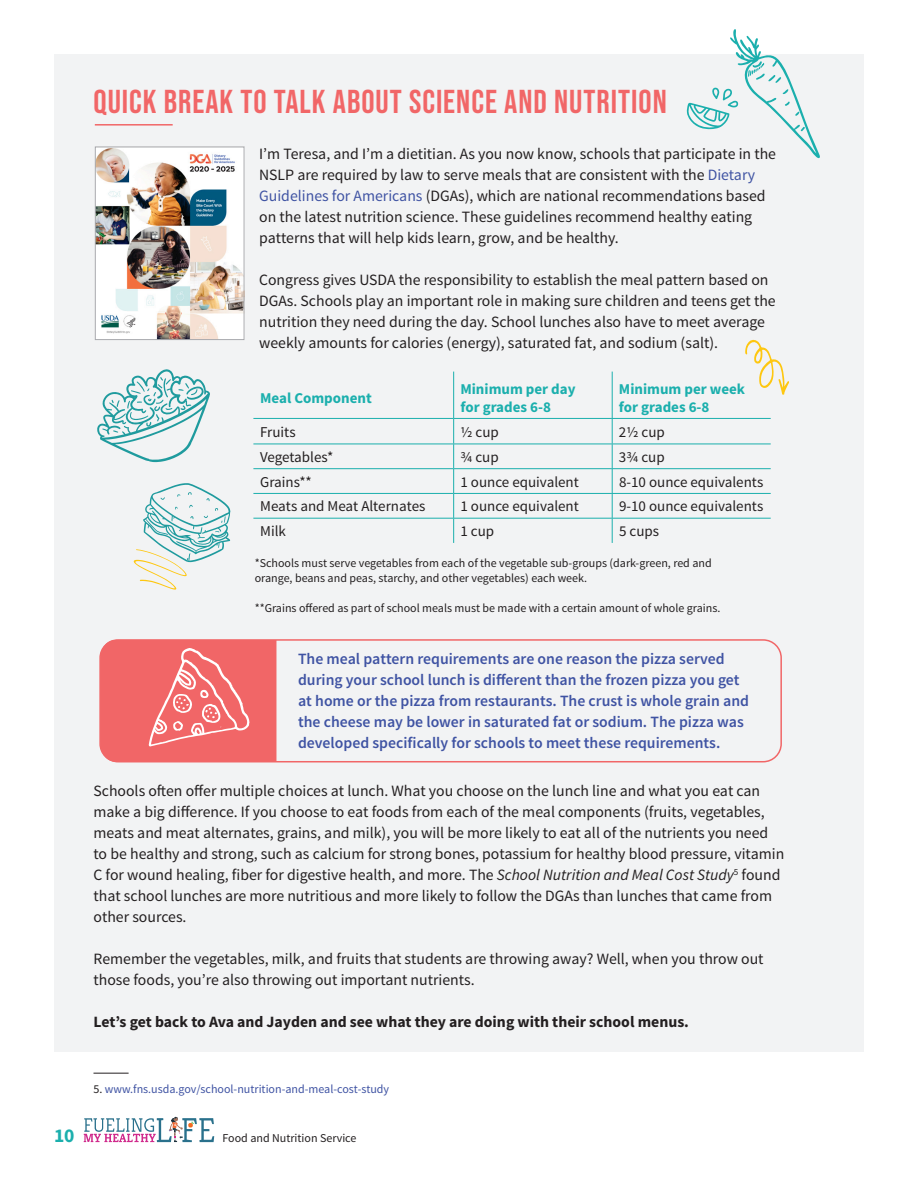
<style>
.page{position:relative;width:918px;height:1188px;background:#fff}
.page>*{position:absolute;margin:0;border:0;box-sizing:border-box;transform-origin:0 0}
.t1{font:33px "Bebas Neue";letter-spacing:.03em;color:#f16667}
.t2{font:700 19.5px "Source Sans Pro";color:#1bafad}
.t3{font:15.75px/21px "Source Sans Pro";color:#231f20}
.t4{font:600 15.75px/21px "Source Sans Pro";color:#3f53a3}
.t5{font:700 15.75px "Source Sans Pro";color:#231f20}
.t6{font:15px "Source Sans Pro";color:#231f20}
.t7{font:700 15px/18px "Source Sans Pro";color:#1bafad}
.t8{font:12px/15px "Source Sans Pro";color:#231f20}
.t9{font:12px "Source Sans Pro";color:#3f53a3}
.s1{color:#3f53a3}
.s2{font-style:italic}
.s3{color:#231f20}
</style>
<div class="page">
<svg style="left:84px;top:1117px;width:130px;height:25px"></svg>
<div style="left:54px;top:54px;width:810px;height:998px;background:#f2f3f4"></div>
<hr style="left:95px;top:124px;width:78px;height:2px;background:#f16667">
<hr style="left:453px;top:372px;width:1px;height:46px;background:#1bafad">
<hr style="left:253px;top:418px;width:201px;height:1px;background:#1bafad">
<hr style="left:454px;top:418px;width:158px;height:1px;background:#1bafad">
<hr style="left:253px;top:444px;width:201px;height:1px;background:#1bafad">
<hr style="left:454px;top:444px;width:158px;height:1px;background:#1bafad">
<hr style="left:253px;top:468px;width:201px;height:1px;background:#1bafad">
<hr style="left:454px;top:468px;width:158px;height:1px;background:#1bafad">
<hr style="left:612px;top:372px;width:1px;height:46px;background:#1bafad">
<hr style="left:612px;top:418px;width:159px;height:1px;background:#1bafad">
<hr style="left:612px;top:444px;width:159px;height:1px;background:#1bafad">
<hr style="left:612px;top:468px;width:159px;height:1px;background:#1bafad">
<hr style="left:253px;top:493px;width:201px;height:1px;background:#1bafad">
<hr style="left:454px;top:493px;width:158px;height:1px;background:#1bafad">
<svg style="left:453px;top:419px;width:1px;height:124px"></svg>
<hr style="left:253px;top:518px;width:201px;height:1px;background:#1bafad">
<hr style="left:454px;top:518px;width:158px;height:1px;background:#1bafad">
<hr style="left:612px;top:493px;width:159px;height:1px;background:#1bafad">
<svg style="left:612px;top:419px;width:1px;height:124px"></svg>
<hr style="left:612px;top:518px;width:159px;height:1px;background:#1bafad">
<svg style="left:687px;top:29px;width:133px;height:130px"></svg>
<img style="left:97px;top:149px;width:145px;height:189px">
<div style="left:95px;top:147px;width:149px;height:193px;border:1px solid #a8a9ad"></div>
<div style="left:99px;top:639px;width:683px;height:123px;border:2px solid #f16667;border-radius:18px"></div>
<svg style="left:100px;top:640px;width:176px;height:122px;background:#f17172"></svg>
<svg style="left:97px;top:369px;width:113px;height:93px"></svg>
<svg style="left:745px;top:339px;width:44px;height:56px"></svg>
<svg style="left:134px;top:483px;width:96px;height:107px"></svg>
<hr style="left:93px;top:1073px;width:36px;height:1px;background:#231f20">
<h2 class="t1" style="left:93px;top:83px;width:575px">QUICK BREAK TO TALK ABOUT SCIENCE AND NUTRITION</h2>
<p class="t3" style="left:259px;top:143px;width:518px">I’m Teresa, and I’m a dietitian. As you now know, schools that participate in the NSLP are required by law to serve meals that are consistent with the <span class="s1">Dietary Guidelines for Americans</span> (DGAs), which are national recommendations based on the latest nutrition science. These guidelines recommend healthy eating patterns that will help kids learn, grow, and be healthy.</p>
<p class="t3" style="left:259px;top:269px;width:518px">Congress gives USDA the responsibility to establish the meal pattern based on DGAs. Schools play an important role in making sure children and teens get the nutrition they need during the day. School lunches also have to meet average weekly amounts for calories (energy), saturated fat, and sodium (salt).</p>
<p class="t7" style="left:260px;top:388px;width:113px">Meal Component</p>
<p class="t7" style="left:460px;top:379px;width:117px">Minimum per day for grades 6-8</p>
<p class="t7" style="left:619px;top:379px;width:128px">Minimum per week for grades 6-8</p>
<p class="t6" style="left:260px;top:423px;width:37px">Fruits</p>
<p class="t6" style="left:460px;top:423px;width:40px">½ cup</p>
<p class="t6" style="left:619px;top:423px;width:47px">2½ cup</p>
<p class="t6" style="left:260px;top:448px;width:75px">Vegetables*</p>
<p class="t6" style="left:460px;top:448px;width:40px">¾ cup</p>
<p class="t6" style="left:619px;top:448px;width:47px">3¾ cup</p>
<p class="t6" style="left:260px;top:472px;width:53px">Grains**</p>
<p class="t6" style="left:460px;top:472px;width:120px">1 ounce equivalent</p>
<p class="t6" style="left:619px;top:472px;width:146px">8-10 ounce equivalents</p>
<p class="t6" style="left:260px;top:497px;width:167px">Meats and Meat Alternates</p>
<p class="t6" style="left:460px;top:497px;width:120px">1 ounce equivalent</p>
<p class="t6" style="left:619px;top:497px;width:146px">9-10 ounce equivalents</p>
<p class="t6" style="left:260px;top:522px;width:27px">Milk</p>
<p class="t6" style="left:461px;top:522px;width:35px">1 cup</p>
<p class="t6" style="left:619px;top:522px;width:42px">5 cups</p>
<p class="t8" style="left:255px;top:556px;width:459px">*Schools must serve vegetables from each of the vegetable sub-groups (dark-green, red and orange, beans and peas, starchy, and other vegetables) each week.</p>
<p class="t8" style="left:255px;top:601px;width:467px">**Grains offered as part of school meals must be made with a certain amount of whole grains.</p>
<p class="t4" style="left:298px;top:649px;width:452px">The meal pattern requirements are one reason the pizza served during your school lunch is different than the frozen pizza you get at home or the pizza from restaurants. The crust is whole grain and the cheese may be lower in saturated fat or sodium. The pizza was developed specifically for schools to meet these requirements.</p>
<p class="t3" style="left:93px;top:781px;width:692px">Schools often offer multiple choices at lunch. What you choose on the lunch line and what you eat can make a big difference. If you choose to eat foods from each of the meal components (fruits, vegetables, meats and meat alternates, grains, and milk), you will be more likely to eat all of the nutrients you need to be healthy and strong, such as calcium for strong bones, potassium for healthy blood pressure, vitamin C for wound healing, fiber for digestive health, and more. The <span class="s2">School Nutrition and Meal Cost Study</span><sup>5</sup> found that school lunches are more nutritious and more likely to follow the DGAs than lunches that came from other sources.</p>
<p class="t3" style="left:93px;top:949px;width:672px">Remember the vegetables, milk, and fruits that students are throwing away? Well, when you throw out those foods, you’re also throwing out important nutrients.</p>
<p class="t5" style="left:93px;top:1011px;width:597px">Let’s get back to Ava and Jayden and see what they are doing with their school menus.</p>
<p class="t9" style="left:93px;top:1082px;width:297px"><span class="s3">5.</span> www.fns.usda.gov/school-nutrition-and-meal-cost-study</p>
<p class="t2" style="left:54px;top:1122px;width:22px">10</p>
<p class="t8" style="left:223px;top:1131px;width:135px">Food and Nutrition Service</p>
</div>
